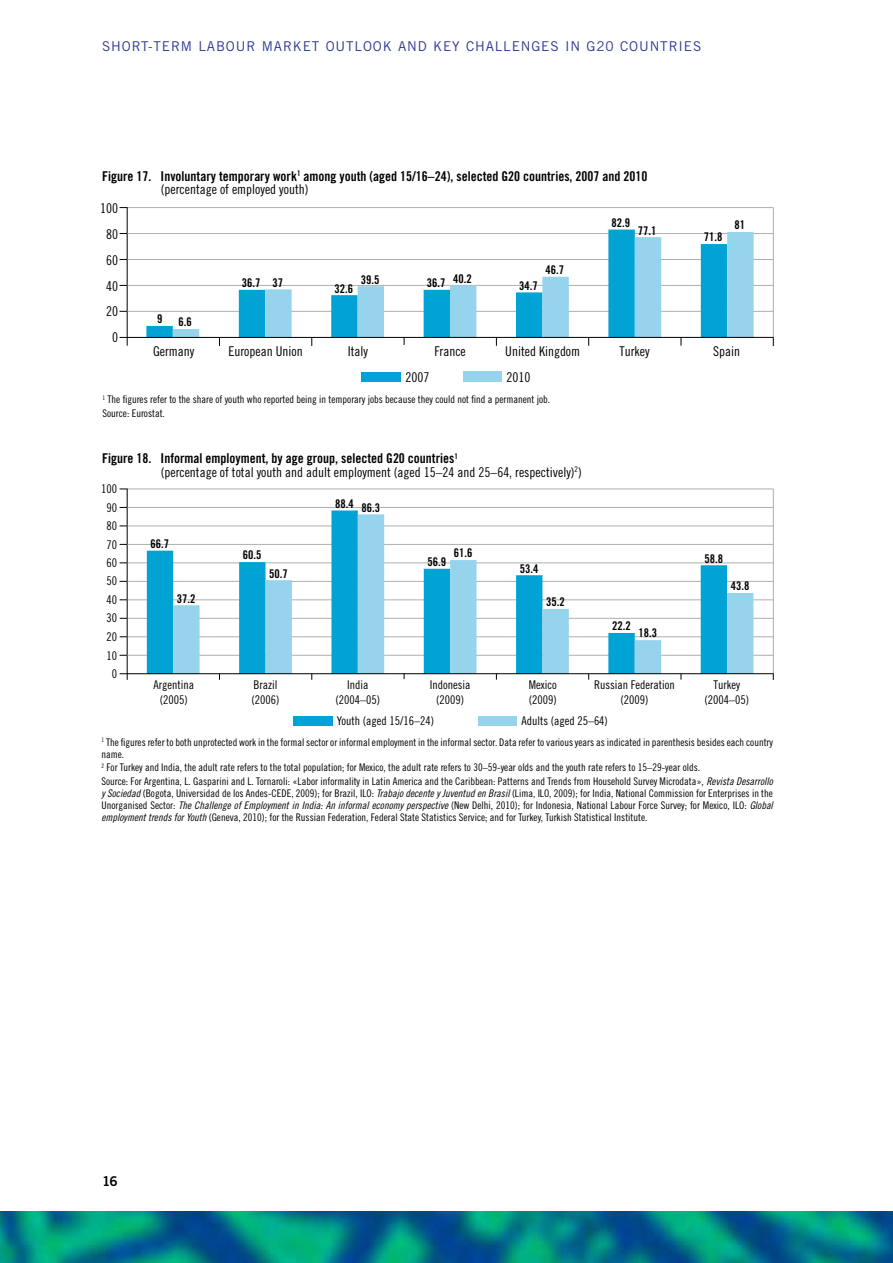
<style>
.page{position:relative;width:893px;height:1263px;background:#fff}
.page>*{position:absolute;margin:0;border:0;box-sizing:border-box;transform-origin:0 0}
.t1{font:13.5px "Trade Gothic LT Std Cn 18";color:#000}
.t2{font:13.5px "Trade Gothic LT Std Bd Cn 20";color:#000}
.t3{font:13.5px "Trade Gothic LT Std";letter-spacing:.065em;color:#2c3791}
.t4{font:13.5px "Trade Gothic LT Std Bd 2";color:#000}
.t5{font:12px/14.4px "Trade Gothic LT Std Cn 18";color:#000;text-align:center}
.t6{font:12px "Trade Gothic LT Std Bd Cn 20";color:#000}
.t7{font:10.5px/12px "Trade Gothic LT Std Cn 18";color:#000}
.s1{font-family:"Trade Gothic LT Std Cn 18 Obl"}
</style>
<div class="page">
<img style="left:0;top:1212px;width:893px;height:51px">
<hr style="left:773px;top:207px;width:1px;height:130px;background:#afafb0">
<hr style="left:127px;top:207px;width:1px;height:139px;background:#000">
<hr style="left:128px;top:207px;width:645px;height:1px;background:#afafb0">
<hr style="left:127px;top:259px;width:646px;height:1px;background:#afafb0">
<hr style="left:127px;top:311px;width:646px;height:1px;background:#afafb0">
<hr style="left:127px;top:233px;width:646px;height:1px;background:#afafb0">
<hr style="left:127px;top:285px;width:646px;height:1px;background:#afafb0">
<svg style="left:146px;top:230px;width:489px;height:107px"></svg>
<svg style="left:173px;top:232px;width:581px;height:105px"></svg>
<div style="left:362px;top:372px;width:39px;height:10px;background:#00a3d3"></div>
<div style="left:464px;top:372px;width:38px;height:10px;background:#96d3ec"></div>
<hr style="left:120px;top:337px;width:653px;height:1px;background:#000">
<hr style="left:773px;top:489px;width:1px;height:185px;background:#afafb0">
<hr style="left:127px;top:489px;width:1px;height:191px;background:#000">
<hr style="left:128px;top:489px;width:645px;height:1px;background:#afafb0">
<hr style="left:127px;top:526px;width:646px;height:1px;background:#afafb0">
<hr style="left:127px;top:563px;width:646px;height:1px;background:#afafb0">
<hr style="left:127px;top:600px;width:646px;height:1px;background:#afafb0">
<hr style="left:128px;top:636px;width:645px;height:1px;background:#afafb0">
<hr style="left:127px;top:507px;width:646px;height:1px;background:#afafb0">
<hr style="left:127px;top:544px;width:646px;height:1px;background:#afafb0">
<hr style="left:127px;top:581px;width:646px;height:1px;background:#afafb0">
<hr style="left:128px;top:618px;width:645px;height:1px;background:#afafb0">
<hr style="left:127px;top:655px;width:646px;height:1px;background:#afafb0">
<div style="left:293px;top:716px;width:39px;height:9px;background:#00a3d3"></div>
<div style="left:478px;top:716px;width:39px;height:9px;background:#96d3ec"></div>
<svg style="left:147px;top:510px;width:211px;height:163px;fill:#00a3d3"></svg>
<svg style="left:173px;top:514px;width:580px;height:159px"></svg>
<hr style="left:120px;top:673px;width:653px;height:1px;background:#000">
<p class="t3" style="left:102px;top:38px;width:599px">SHORT-TERM LABOUR MARKET OUTLOOK AND KEY CHALLENGES IN G20 COUNTRIES</p>
<p class="t2" style="left:102px;top:168px;width:547px">Figure 17. Involuntary temporary work<sup>1</sup> among youth (aged 15/16–24), selected G20 countries, 2007 and 2010</p>
<p class="t1" style="left:161px;top:181px;width:149px">(percentage of employed youth)</p>
<p class="t1" style="left:100px;top:200px;width:19px">100</p>
<p class="t1" style="left:106px;top:226px;width:13px">80</p>
<p class="t1" style="left:106px;top:252px;width:13px">60</p>
<p class="t1" style="left:106px;top:278px;width:13px">40</p>
<p class="t1" style="left:106px;top:303px;width:13px">20</p>
<p class="t1" style="left:112px;top:329px;width:7px">0</p>
<p class="t6" style="left:157px;top:312px;width:7px">9</p>
<p class="t6" style="left:179px;top:315px;width:15px">6.6</p>
<p class="t6" style="left:242px;top:276px;width:20px">36.7</p>
<p class="t6" style="left:272px;top:275px;width:12px">37</p>
<p class="t6" style="left:361px;top:272px;width:20px">39.5</p>
<p class="t6" style="left:453px;top:271px;width:20px">40.2</p>
<p class="t6" style="left:427px;top:276px;width:20px">36.7</p>
<p class="t6" style="left:519px;top:278px;width:20px">34.7</p>
<p class="t6" style="left:334px;top:281px;width:20px">32.6</p>
<p class="t6" style="left:546px;top:263px;width:20px">46.7</p>
<p class="t6" style="left:612px;top:215px;width:20px">82.9</p>
<p class="t6" style="left:638px;top:223px;width:20px">77.1</p>
<p class="t6" style="left:704px;top:230px;width:20px">71.8</p>
<p class="t6" style="left:734px;top:218px;width:12px">81</p>
<p class="t1" style="left:153px;top:343px;width:43px">Germany</p>
<p class="t1" style="left:228px;top:343px;width:76px">European Union</p>
<p class="t1" style="left:348px;top:343px;width:22px">Italy</p>
<p class="t1" style="left:434px;top:343px;width:33px">France</p>
<p class="t1" style="left:505px;top:343px;width:76px">United Kingdom</p>
<p class="t1" style="left:620px;top:343px;width:31px">Turkey</p>
<p class="t1" style="left:713px;top:343px;width:28px">Spain</p>
<p class="t1" style="left:406px;top:369px;width:25px">2007</p>
<p class="t1" style="left:506px;top:369px;width:25px">2010</p>
<p class="t7" style="left:103px;top:393px;width:449px;line-height:13.5px"><sup>1</sup> The figures refer to the share of youth who reported being in temporary jobs because they could not find a permanent job.<br>Source: Eurostat.</p>
<p class="t2" style="left:102px;top:450px;width:357px">Figure 18. Informal employment, by age group, selected G20 countries<sup>1</sup></p>
<p class="t1" style="left:161px;top:464px;width:423px">(percentage of total youth and adult employment (aged 15–24 and 25–64, respectively)<sup>2</sup>)</p>
<p class="t5" style="left:101px;top:482px;width:17px">100</p>
<p class="t5" style="left:107px;top:500px;width:12px">90</p>
<p class="t5" style="left:107px;top:519px;width:12px">80</p>
<p class="t5" style="left:107px;top:537px;width:12px">70</p>
<p class="t5" style="left:107px;top:555px;width:12px">60</p>
<p class="t5" style="left:107px;top:574px;width:12px">50</p>
<p class="t5" style="left:107px;top:592px;width:12px">40</p>
<p class="t5" style="left:107px;top:610px;width:12px">30</p>
<p class="t5" style="left:107px;top:629px;width:12px">20</p>
<p class="t5" style="left:107px;top:648px;width:12px">10</p>
<p class="t5" style="left:112px;top:666px;width:7px">0</p>
<p class="t6" style="left:151px;top:536px;width:20px">66.7</p>
<p class="t6" style="left:177px;top:591px;width:20px">37.2</p>
<p class="t6" style="left:243px;top:548px;width:20px">60.5</p>
<p class="t6" style="left:269px;top:566px;width:20px">50.7</p>
<p class="t6" style="left:335px;top:496px;width:20px">88.4</p>
<p class="t6" style="left:362px;top:500px;width:20px">86.3</p>
<p class="t6" style="left:427px;top:554px;width:20px">56.9</p>
<p class="t6" style="left:454px;top:546px;width:20px">61.6</p>
<p class="t6" style="left:520px;top:561px;width:20px">53.4</p>
<p class="t6" style="left:546px;top:595px;width:20px">35.2</p>
<p class="t6" style="left:612px;top:619px;width:20px">22.2</p>
<p class="t6" style="left:638px;top:626px;width:20px">18.3</p>
<p class="t6" style="left:704px;top:551px;width:20px">58.8</p>
<p class="t6" style="left:731px;top:579px;width:20px">43.8</p>
<p class="t5" style="left:153px;top:678px;width:42px">Argentina (2005)</p>
<p class="t5" style="left:252px;top:678px;width:29px;text-align:left">Brazil (2006)</p>
<p class="t5" style="left:336px;top:678px;width:46px">India (2004–05)</p>
<p class="t5" style="left:430px;top:678px;width:42px">Indonesia (2009)</p>
<p class="t5" style="left:529px;top:678px;width:29px;text-align:left">Mexico (2009)</p>
<p class="t5" style="left:594px;top:678px;width:82px">Russian Federation (2009)</p>
<p class="t5" style="left:704px;top:678px;width:46px">Turkey (2004–05)</p>
<p class="t5" style="left:337px;top:713px;width:99px">Youth (aged 15/16–24)</p>
<p class="t5" style="left:521px;top:713px;width:88px">Adults (aged 25–64)</p>
<p class="t7" style="left:101px;top:736px;width:673px"><sup>1</sup> The figures refer to both unprotected work in the formal sector or informal employment in the informal sector. Data refer to various years as indicated in parenthesis besides each country name.</p>
<p class="t7" style="left:101px;top:760px;width:673px;line-height:13.5px"><sup>2</sup> For Turkey and India, the adult rate refers to the total population; for Mexico, the adult rate refers to 30–59-year olds and the youth rate refers to 15–29-year olds.<br>Source: For Argentina, L. Gasparini and L. Tornaroli: «Labor informality in Latin America and the Caribbean: Patterns and Trends from Household Survey Microdata», <span class="s1">Revista Desarrollo</span></p>
<p class="t7" style="left:101px;top:787px;width:673px;text-align:justify"><span class="s1">y Sociedad</span> (Bogota, Universidad de los Andes-CEDE, 2009); for Brazil, ILO: <span class="s1">Trabajo decente y Juventud en Brasil</span> (Lima, ILO, 2009); for India, National Commission for Enterprises in the Unorganised Sector: <span class="s1">The Challenge of Employment in India: An informal economy perspective</span> (New Delhi, 2010); for Indonesia, National Labour Force Survey; for Mexico, ILO: <span class="s1">Global employment trends for Youth</span> (Geneva, 2010); for the Russian Federation, Federal State Statistics Service; and for Turkey, Turkish Statistical Institute.</p>
<p class="t4" style="left:102px;top:1173px;width:17px">16</p>
</div>
